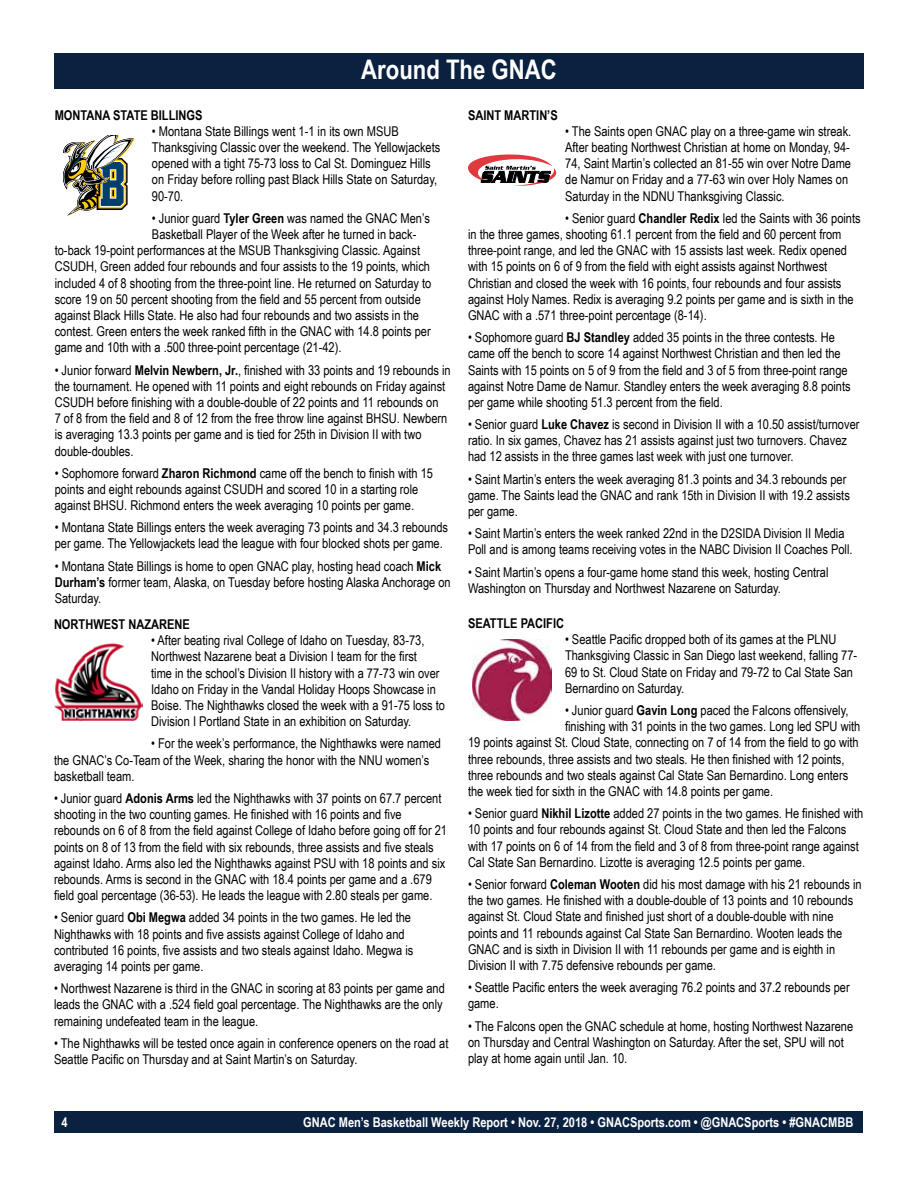
<style>
.page{position:relative;width:918px;height:1188px;background:#fff}
.page>*{position:absolute;margin:0;border:0;box-sizing:border-box;transform-origin:0 0}
.t1{font:700 27px "Arial Narrow";color:#fff}
.t2{font:13.5px/16.2px "Arial Narrow";color:#000}
.t3{font:700 13.5px "Arial Narrow";color:#fff}
.t4{font:700 13.5px "Arial Narrow";color:#000}
.s1{font-weight:700}
</style>
<div class="page">
<div style="left:55px;top:1111px;width:808px;height:22px;background:#0a2240"></div>
<div style="left:54px;top:53px;width:810px;height:36px;background:#0a2240"></div>
<img style="left:54px;top:643px;width:88px;height:78px">
<svg style="left:63px;top:135px;width:72px;height:81px"></svg>
<svg style="left:468px;top:154px;width:88px;height:32px"></svg>
<img style="left:472px;top:639px;width:80px;height:81px">
<h1 class="t1" style="left:361px;top:49px;width:197px">Around The GNAC</h1>
<p class="t4" style="left:55px;top:105px;width:149px">MONTANA STATE BILLINGS</p>
<p class="t2" style="left:152px;top:122px;width:290px">• Montana State Billings went 1-1 in its own MSUB Thanksgiving Classic over the weekend. The Yellowjackets opened with a tight 75-73 loss to Cal St. Dominguez Hills on Friday before rolling past Black Hills State on Saturday, 90-70.</p>
<p class="t2" style="left:152px;top:209px;width:279px">• Junior guard <span class="s1">Tyler Green</span> was named the GNAC Men’s</p>
<p class="t2" style="left:152px;top:226px;width:266px">Basketball Player of the Week after he turned in back-</p>
<p class="t2" style="left:55px;top:242px;width:367px">to-back 19-point performances at the MSUB Thanksgiving Classic. Against</p>
<p class="t2" style="left:55px;top:258px;width:377px">CSUDH, Green added four rebounds and four assists to the 19 points, which</p>
<p class="t2" style="left:55px;top:274px;width:378px">included 4 of 8 shooting from the three-point line. He returned on Saturday to</p>
<p class="t2" style="left:55px;top:290px;width:368px">score 19 on 50 percent shooting from the field and 55 percent from outside</p>
<p class="t2" style="left:55px;top:307px;width:366px">against Black Hills State. He also had four rebounds and two assists in the</p>
<p class="t2" style="left:55px;top:323px;width:377px">contest. Green enters the week ranked fifth in the GNAC with 14.8 points per</p>
<p class="t2" style="left:55px;top:339px;width:288px">game and 10th with a .500 three-point percentage (21-42).</p>
<p class="t2" style="left:55px;top:361px;width:397px">• Junior forward <span class="s1">Melvin Newbern, Jr.</span>, finished with 33 points and 19 rebounds in the tournament. He opened with 11 points and eight rebounds on Friday against CSUDH before finishing with a double-double of 22 points and 11 rebounds on<br>7 of 8 from the field and 8 of 12 from the free throw line against BHSU. Newbern is averaging 13.3 points per game and is tied for 25th in Division II with two double-doubles.</p>
<p class="t2" style="left:55px;top:464px;width:380px">• Sophomore forward <span class="s1">Zharon Richmond</span> came off the bench to finish with 15 points and eight rebounds against CSUDH and scored 10 in a starting role against BHSU. Richmond enters the week averaging 10 points per game.</p>
<p class="t2" style="left:55px;top:519px;width:395px">• Montana State Billings enters the week averaging 73 points and 34.3 rebounds per game. The Yellowjackets lead the league with four blocked shots per game.</p>
<p class="t2" style="left:55px;top:557px;width:397px">• Montana State Billings is home to open GNAC play, hosting head coach <span class="s1">Mick<br>Durham’s</span> former team, Alaska, on Tuesday before hosting Alaska Anchorage on<br>Saturday.</p>
<p class="t4" style="left:54px;top:614px;width:137px">NORTHWEST NAZARENE</p>
<p class="t2" style="left:151px;top:632px;width:295px">• After beating rival College of Idaho on Tuesday, 83-73, Northwest Nazarene beat a Division I team for the first<br>time in the school’s Division II history with a 77-73 win over Idaho on Friday in the Vandal Holiday Hoops Showcase in Boise. The Nighthawks closed the week with a 91-75 loss to Division I Portland State in an exhibition on Saturday.</p>
<p class="t2" style="left:54px;top:735px;width:388px;text-indent:97px">• For the week’s performance, the Nighthawks were named the GNAC’s Co-Team of the Week, sharing the honor with the NNU women’s basketball team.</p>
<p class="t2" style="left:54px;top:790px;width:395px">• Junior guard <span class="s1">Adonis Arms</span> led the Nighthawks with 37 points on 67.7 percent shooting in the two counting games. He finished with 16 points and five rebounds on 6 of 8 from the field against College of Idaho before going off for 21 points on 8 of 13 from the field with six rebounds, three assists and five steals against Idaho. Arms also led the Nighthawks against PSU with 18 points and six rebounds. Arms is second in the GNAC with 18.4 points per game and a .679 field goal percentage (36-53). He leads the league with 2.80 steals per game.</p>
<p class="t2" style="left:54px;top:909px;width:361px">• Senior guard <span class="s1">Obi Megwa</span> added 34 points in the two games. He led the Nighthawks with 18 points and five assists against College of Idaho and contributed 16 points, five assists and two steals against Idaho. Megwa is averaging 14 points per game.</p>
<p class="t2" style="left:54px;top:980px;width:392px">• Northwest Nazarene is third in the GNAC in scoring at 83 points per game and leads the GNAC with a .524 field goal percentage. The Nighthawks are the only remaining undefeated team in the league.</p>
<p class="t2" style="left:54px;top:1034px;width:396px">• The Nighthawks will be tested once again in conference openers on the road at<br>Seattle Pacific on Thursday and at Saint Martin’s on Saturday.</p>
<p class="t4" style="left:468px;top:105px;width:91px">SAINT MARTIN’S</p>
<p class="t2" style="left:565px;top:122px;width:288px">• The Saints open GNAC play on a three-game win streak.<br>After beating Northwest Christian at home on Monday, 94- 74, Saint Martin’s collected an 81-55 win over Notre Dame de Namur on Friday and a 77-63 win over Holy Names on Saturday in the NDNU Thanksgiving Classic.</p>
<p class="t2" style="left:468px;top:209px;width:394px;text-indent:97px">• Senior guard <span class="s1">Chandler Redix</span> led the Saints with 36 points in the three games, shooting 61.1 percent from the field and 60 percent from three-point range, and led the GNAC with 15 assists last week. Redix opened with 15 points on 6 of 9 from the field with eight assists against Northwest Christian and closed the week with 16 points, four rebounds and four assists against Holy Names. Redix is averaging 9.2 points per game and is sixth in the GNAC with a .571 three-point percentage (8-14).</p>
<p class="t2" style="left:468px;top:329px;width:384px">• Sophomore guard <span class="s1">BJ Standley</span> added 35 points in the three contests. He came off the bench to score 14 against Northwest Christian and then led the Saints with 15 points on 5 of 9 from the field and 3 of 5 from three-point range against Notre Dame de Namur. Standley enters the week averaging 8.8 points per game while shooting 51.3 percent from the field.</p>
<p class="t2" style="left:468px;top:416px;width:393px">• Senior guard <span class="s1">Luke Chavez</span> is second in Division II with a 10.50 assist/turnover ratio. In six games, Chavez has 21 assists against just two turnovers. Chavez had 12 assists in the three games last week with just one turnover.</p>
<p class="t2" style="left:468px;top:470px;width:383px">• Saint Martin’s enters the week averaging 81.3 points and 34.3 rebounds per game. The Saints lead the GNAC and rank 15th in Division II with 19.2 assists per game.</p>
<p class="t2" style="left:468px;top:525px;width:386px">• Saint Martin’s enters the week ranked 22nd in the D2SIDA Division II Media<br>Poll and is among teams receiving votes in the NABC Division II Coaches Poll.</p>
<p class="t2" style="left:468px;top:563px;width:362px">• Saint Martin’s opens a four-game home stand this week, hosting Central<br>Washington on Thursday and Northwest Nazarene on Saturday.</p>
<p class="t4" style="left:468px;top:613px;width:98px">SEATTLE PACIFIC</p>
<p class="t2" style="left:565px;top:631px;width:294px">• Seattle Pacific dropped both of its games at the PLNU Thanksgiving Classic in San Diego last weekend, falling 77- 69 to St. Cloud State on Friday and 79-72 to Cal State San Bernardino on Saturday.</p>
<p class="t2" style="left:565px;top:702px;width:285px">• Junior guard <span class="s1">Gavin Long</span> paced the Falcons offensively,</p>
<p class="t2" style="left:565px;top:718px;width:297px">finishing with 31 points in the two games. Long led SPU with</p>
<p class="t2" style="left:468px;top:734px;width:392px">19 points against St. Cloud State, connecting on 7 of 14 from the field to go with</p>
<p class="t2" style="left:468px;top:750px;width:378px">three rebounds, three assists and two steals. He then finished with 12 points,</p>
<p class="t2" style="left:468px;top:766px;width:382px">three rebounds and two steals against Cal State San Bernardino. Long enters</p>
<p class="t2" style="left:468px;top:783px;width:307px">the week tied for sixth in the GNAC with 14.8 points per game.</p>
<p class="t2" style="left:468px;top:805px;width:397px">• Senior guard <span class="s1">Nikhil Lizotte</span> added 27 points in the two games. He finished with 10 points and four rebounds against St. Cloud State and then led the Falcons with 17 points on 6 of 14 from the field and 3 of 8 from three-point range against Cal State San Bernardino. Lizotte is averaging 12.5 points per game.</p>
<p class="t2" style="left:468px;top:876px;width:395px">• Senior forward <span class="s1">Coleman Wooten</span> did his most damage with his 21 rebounds in the two games. He finished with a double-double of 13 points and 10 rebounds against St. Cloud State and finished just short of a double-double with nine points and 11 rebounds against Cal State San Bernardino. Wooten leads the GNAC and is sixth in Division II with 11 rebounds per game and is eighth in Division II with 7.75 defensive rebounds per game.</p>
<p class="t2" style="left:468px;top:979px;width:383px">• Seattle Pacific enters the week averaging 76.2 points and 37.2 rebounds per game.</p>
<p class="t2" style="left:468px;top:1017px;width:387px">• The Falcons open the GNAC schedule at home, hosting Northwest Nazarene on Thursday and Central Washington on Saturday. After the set, SPU will not play at home again until Jan. 10.</p>
<p class="t3" style="left:61px;top:1112px;width:8px">4</p>
<p class="t3" style="left:303px;top:1112px;width:552px">GNAC Men’s Basketball Weekly Report • Nov. 27, 2018 • GNACSports.com • @GNACSports • #GNACMBB</p>
</div>
